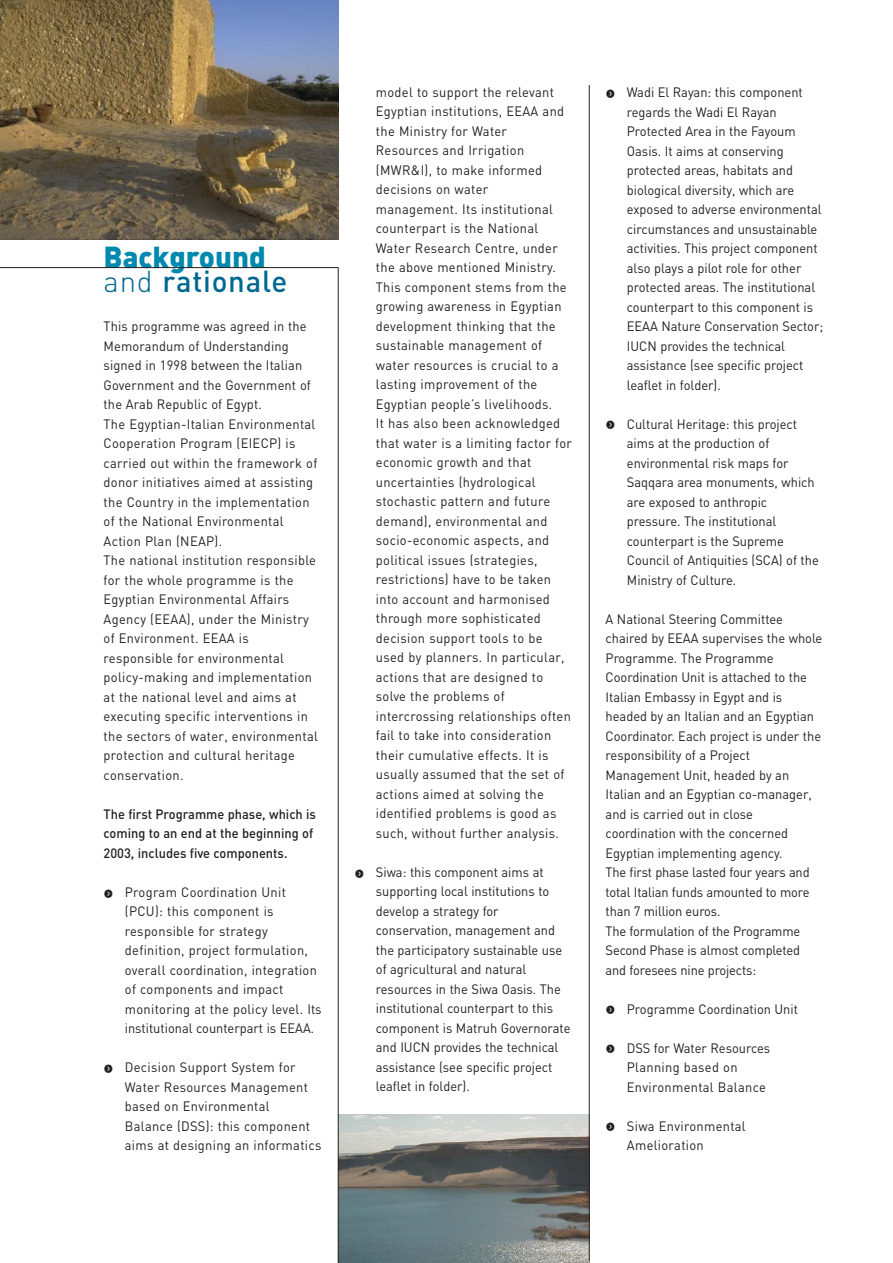
<style>
.page{position:relative;width:893px;height:1263px;background:#fff}
.page>*{position:absolute;margin:0;border:0;box-sizing:border-box;transform-origin:0 0}
.t1{font:900 30px/24px "DIN";color:#0089af}
.t2{font:13.5px/19.5px "DIN";letter-spacing:.01em;color:#231f1f;scale:.95 1}
.t3{font:500 13.5px/19.5px "DIN";color:#231f1f;scale:.95 1}
.s1{font-weight:300;color:#006890}
.s2{font-weight:500;color:#006890}
</style>
<div class="page">
<img style="left:339px;top:1114px;width:250px;height:149px">
<hr style="left:589px;top:85px;width:1px;height:1176px;background:#231f1f">
<img style="left:0;top:0;width:338px;height:240px">
<hr style="left:338px;top:268px;width:1px;height:995px;background:#231f1f">
<hr style="left:0;top:267px;width:338px;height:1px;background:#231f1f">
<h1 class="t1" style="left:104px;top:247px;width:185px">Background <span class="s1">and</span> <span class="s2">rationale</span></h1>
<p class="t2" style="left:104px;top:318px;width:227px">This programme was agreed in the<br>Memorandum of Understanding signed in 1998 between the Italian<br>Government and the Government of the Arab Republic of Egypt.<br>The Egyptian-Italian Environmental<br>Cooperation Program (EIECP) is carried out within the framework of donor initiatives aimed at assisting the Country in the implementation of the National Environmental<br>Action Plan (NEAP).<br>The national institution responsible for the whole programme is the<br>Egyptian Environmental Affairs<br>Agency (EEAA), under the Ministry of Environment. EEAA is responsible for environmental policy-making and implementation at the national level and aims at executing specific interventions in the sectors of water, environmental protection and cultural heritage conservation.</p>
<p class="t3" style="left:104px;top:806px;width:225px">The first Programme phase, which is coming to an end at the beginning of<br>2003, includes five components.</p>
<p class="t2" style="left:125px;top:884px;width:209px;text-indent:-21px"><sub>f</sub> Program Coordination Unit (PCU): this component is responsible for strategy definition, project formulation, overall coordination, integration of components and impact monitoring at the policy level. Its institutional counterpart is EEAA.</p>
<p class="t2" style="left:125px;top:1059px;width:208px;text-indent:-21px"><sub>f</sub> Decision Support System for<br>Water Resources Management based on Environmental<br>Balance (DSS): this component aims at designing an informatics</p>
<p class="t2" style="left:376px;top:84px;width:208px">model to support the relevant<br>Egyptian institutions, EEAA and the Ministry for Water<br>Resources and Irrigation (MWR&amp;I), to make informed decisions on water management. Its institutional counterpart is the National<br>Water Research Centre, under the above mentioned Ministry.<br>This component stems from the growing awareness in Egyptian development thinking that the sustainable management of water resources is crucial to a lasting improvement of the<br>Egyptian people’s livelihoods.<br>It has also been acknowledged that water is a limiting factor for economic growth and that uncertainties (hydrological stochastic pattern and future demand), environmental and socio-economic aspects, and political issues (strategies, restrictions) have to be taken into account and harmonised through more sophisticated decision support tools to be used by planners. In particular, actions that are designed to solve the problems of intercrossing relationships often fail to take into consideration their cumulative effects. It is usually assumed that the set of actions aimed at solving the identified problems is good as such, without further analysis.</p>
<p class="t2" style="left:376px;top:864px;width:206px;text-indent:-21px"><sub>f</sub> Siwa: this component aims at supporting local institutions to develop a strategy for conservation, management and the participatory sustainable use of agricultural and natural resources in the Siwa Oasis. The institutional counterpart to this component is Matruh Governorate and IUCN provides the technical assistance (see specific project leaflet in folder).</p>
<p class="t2" style="left:627px;top:84px;width:208px;text-indent:-21px"><sub>f</sub> Wadi El Rayan: this component regards the Wadi El Rayan<br>Protected Area in the Fayoum<br>Oasis. It aims at conserving protected areas, habitats and biological diversity, which are exposed to adverse environmental circumstances and unsustainable activities. This project component also plays a pilot role for other protected areas. The institutional counterpart to this component is<br>EEAA Nature Conservation Sector;<br>IUCN provides the technical assistance (see specific project leaflet in folder).</p>
<p class="t2" style="left:627px;top:416px;width:203px;text-indent:-21px"><sub>f</sub> Cultural Heritage: this project aims at the production of environmental risk maps for<br>Saqqara area monuments, which are exposed to anthropic pressure. The institutional counterpart is the Supreme<br>Council of Antiquities (SCA) of the<br>Ministry of Culture.</p>
<p class="t2" style="left:605px;top:611px;width:229px">A National Steering Committee chaired by EEAA supervises the whole<br>Programme. The Programme<br>Coordination Unit is attached to the<br>Italian Embassy in Egypt and is headed by an Italian and an Egyptian<br>Coordinator. Each project is under the responsibility of a Project<br>Management Unit, headed by an<br>Italian and an Egyptian co-manager, and is carried out in close coordination with the concerned<br>Egyptian implementing agency.<br>The first phase lasted four years and total Italian funds amounted to more than 7 million euros.<br>The formulation of the Programme<br>Second Phase is almost completed and foresees nine projects:</p>
<p class="t2" style="left:605px;top:1001px;width:204px"><sub>f</sub> Programme Coordination Unit</p>
<p class="t2" style="left:627px;top:1040px;width:152px;text-indent:-21px"><sub>f</sub> DSS for Water Resources<br>Planning based on<br>Environmental Balance</p>
<p class="t2" style="left:627px;top:1118px;width:127px;text-indent:-21px"><sub>f</sub> Siwa Environmental<br>Amelioration</p>
</div>
